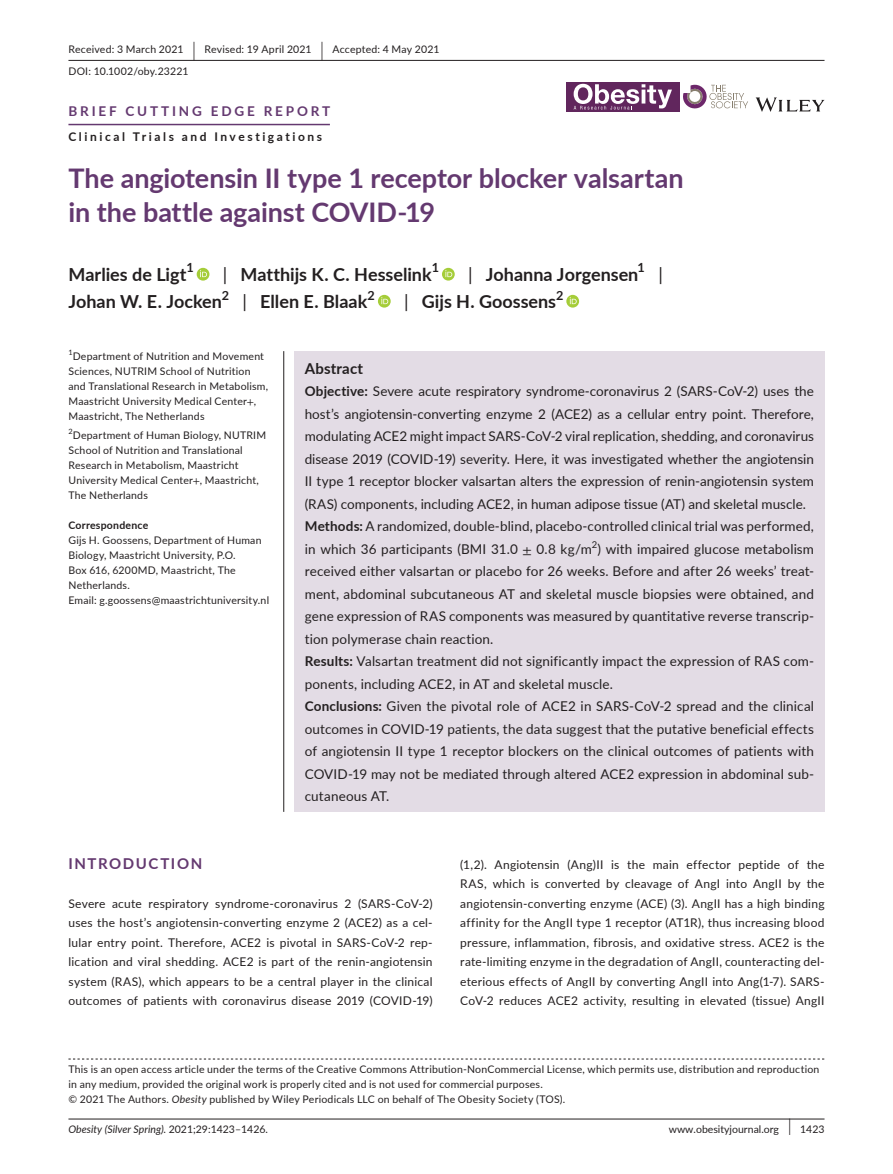
<style>
.page{position:relative;width:893px;height:1174px;background:#fff}
.page>*{position:absolute;margin:0;border:0;box-sizing:border-box;transform-origin:0 0}
.t1{font:700 27px/34.5px "Lato";letter-spacing:-.005em;color:#643970}
.t2{font:700 18px "Lato";color:#231f20}
.t3{font:18px "Lato";color:#231f20}
.t4{font:700 15px "Lato";letter-spacing:.105em;color:#643970}
.t5{font:700 15px "Lato";letter-spacing:.015em;color:#231f20}
.t6{font:13.5px/22.5px "Lato";letter-spacing:.005em;color:#231f20}
.t7{font:700 13.5px "Lato";letter-spacing:.21em;color:#643970}
.t8{font:700 12.6px "Lato";color:#231f20}
.t9{font:12px/19.5px "Lato";letter-spacing:.02em;color:#231f20;text-align:justify}
.t10{font:700 12px "Lato";letter-spacing:.215em;color:#231f20}
.t11{font:10.5px/15px "Lato";letter-spacing:.02em;color:#231f20}
.t12{font:italic 10.5px "Lato";color:#231f20}
.t13{font:10.5px "Lato";color:#231f20}
.t14{font:700 10.5px "Lato";letter-spacing:.02em;color:#231f20}
.t15{font:9.45px "Lato";color:#231f20}
.t16{font:7.35px "Lato";color:#231f20}
.s1{font-size:19.65px}
.s2{font-weight:400}
.s3{font-family:"STIX"}
.s4{font-weight:700}
.s5{font-style:italic}
.s6{font-style:normal}
.s7{font-size:17.4px}
</style>
<div class="page">
<hr style="left:68px;top:1118px;width:756px;height:1px;background:#231f20">
<svg style="left:756px;top:97px;width:68px;height:15px"></svg>
<div style="left:566px;top:82px;width:114px;height:30px;background:#61265d"></div>
<svg style="left:574px;top:84px;width:98px;height:26px"></svg>
<svg style="left:683px;top:85px;width:65px;height:24px"></svg>
<hr style="left:68px;top:60px;width:756px;height:1px;background:#231f20">
<hr style="left:68px;top:124px;width:262px;height:1px;background:#643970">
<div style="left:197px;top:268px;width:12px;height:12px;background:#a5cd39;border-radius:50%"></div>
<svg style="left:200px;top:270px;width:7px;height:7px"></svg>
<svg style="left:442px;top:268px;width:13px;height:12px"></svg>
<svg style="left:445px;top:270px;width:7px;height:7px"></svg>
<svg style="left:378px;top:295px;width:13px;height:12px"></svg>
<svg style="left:381px;top:297px;width:7px;height:7px"></svg>
<svg style="left:566px;top:295px;width:13px;height:12px"></svg>
<svg style="left:570px;top:297px;width:7px;height:7px"></svg>
<svg style="left:68px;top:1058px;width:756px;height:1px"></svg>
<div style="left:294px;top:351px;width:530px;height:461px;background:#e3dce5"></div>
<hr style="left:283px;top:351px;width:1px;height:461px;background:#231f20">
<p class="t11" style="left:68px;top:38px;width:373px;line-height:21.8px">Received: 3 March 2021 <span class="s1">|</span> Revised: 19 April 2021 <span class="s1">|</span> Accepted: 4 May 2021<br>DOI: 10.1002/oby.23221</p>
<p class="t7" style="left:68px;top:101px;width:263px">BRIEF CUTTING EDGE REPORT</p>
<p class="t10" style="left:68px;top:128px;width:255px">Clinical Trials and Investigations</p>
<h1 class="t1" style="left:68px;top:159px;width:617px">The angiotensin II type 1 receptor blocker valsartan in the battle against COVID-19</h1>
<h2 class="t2" style="left:68px;top:261px;width:120px">Marlies de Ligt</h2>
<p class="t8" style="left:186px;top:259px;width:9px">1</p>
<h2 class="t2" style="left:223px;top:261px;width:210px"><span class="s2">|</span> Matthijs K. C. Hesselink</h2>
<p class="t8" style="left:432px;top:259px;width:9px">1</p>
<h2 class="t2" style="left:468px;top:261px;width:172px"><span class="s2">|</span> Johanna Jorgensen</h2>
<p class="t8" style="left:638px;top:259px;width:9px">1</p>
<h2 class="t3" style="left:658px;top:261px;width:6px">|</h2>
<h2 class="t2" style="left:68px;top:288px;width:155px">Johan W. E. Jocken</h2>
<p class="t8" style="left:222px;top:286px;width:9px">2</p>
<h2 class="t2" style="left:243px;top:288px;width:126px"><span class="s2">|</span> Ellen E. Blaak</h2>
<p class="t8" style="left:368px;top:286px;width:9px">2</p>
<h2 class="t2" style="left:404px;top:288px;width:154px"><span class="s2">|</span> Gijs H. Goossens</h2>
<p class="t8" style="left:556px;top:286px;width:9px">2</p>
<p class="t16" style="left:68px;top:347px;width:6px">1</p>
<p class="t11" style="left:68px;top:348px;width:201px;text-indent:4px">Department of Nutrition and Movement Sciences, NUTRIM School of Nutrition and Translational Research in Metabolism, Maastricht University Medical Center<span class="s3">+</span>, Maastricht, The Netherlands</p>
<p class="t11" style="left:68px;top:427px;width:199px"><sup>2</sup>Department of Human Biology, NUTRIM School of Nutrition and Translational Research in Metabolism, Maastricht University Medical Center<span class="s3">+</span>, Maastricht, The Netherlands</p>
<p class="t14" style="left:68px;top:517px;width:81px">Correspondence</p>
<p class="t11" style="left:68px;top:532px;width:202px">Gijs H. Goossens, Department of Human Biology, Maastricht University, P.O.<br>Box 616, 6200MD, Maastricht, The Netherlands.<br>Email: g.goossens@maastrichtuniversity.nl</p>
<p class="t5" style="left:305px;top:357px;width:60px">Abstract</p>
<p class="t6" style="left:305px;top:379px;width:511px"><span class="s4">Objective:</span> Severe acute respiratory syndrome-coronavirus 2 (SARS-CoV-2) uses the host’s angiotensin-converting enzyme 2 (ACE2) as a cellular entry point. Therefore, modulating ACE2 might impact SARS-CoV-2 viral replication, shedding, and coronavirus disease 2019 (COVID-19) severity. Here, it was investigated whether the angiotensin II type 1 receptor blocker valsartan alters the expression of renin-angiotensin system (RAS) components, including ACE2, in human adipose tissue (AT) and skeletal muscle.<br><span class="s4">Methods:</span> A randomized, double-blind, placebo-controlled clinical trial was performed, in which 36 participants (BMI 31.0 <span class="s3">±</span> 0.8 kg/m ) with impaired glucose metabolism</p>
<p class="t15" style="left:592px;top:537px;width:7px">2</p>
<p class="t6" style="left:305px;top:559px;width:511px">received either valsartan or placebo for 26 weeks. Before and after 26 weeks’ treat&shy;ment, abdominal subcutaneous AT and skeletal muscle biopsies were obtained, and gene expression of RAS components was measured by quantitative reverse transcrip&shy;tion polymerase chain reaction.<br><span class="s4">Results:</span> Valsartan treatment did not significantly impact the expression of RAS com&shy;ponents, including ACE2, in AT and skeletal muscle.<br><span class="s4">Conclusions:</span> Given the pivotal role of ACE2 in SARS-CoV-2 spread and the clinical outcomes in COVID-19 patients, the data suggest that the putative beneficial effects of angiotensin II type 1 receptor blockers on the clinical outcomes of patients with COVID-19 may not be mediated through altered ACE2 expression in abdominal sub&shy;cutaneous AT.</p>
<p class="t4" style="left:68px;top:852px;width:135px">INTRODUCTION</p>
<p class="t9" style="left:68px;top:893px;width:366px">Severe acute respiratory syndrome-coronavirus 2 (SARS-CoV-2) uses the host’s angiotensin-converting enzyme 2 (ACE2) as a cel&shy;lular entry point. Therefore, ACE2 is pivotal in SARS-CoV-2 rep&shy;lication and viral shedding. ACE2 is part of the renin-angiotensin system (RAS), which appears to be a central player in the clinical outcomes of patients with coronavirus disease 2019 (COVID-19)</p>
<p class="t9" style="left:460px;top:854px;width:366px">(1,2). Angiotensin (Ang)II is the main effector peptide of the RAS, which is converted by cleavage of AngI into AngII by the angiotensin-converting enzyme (ACE) (3). AngII has a high binding affinity for the AngII type 1 receptor (AT1R), thus increasing blood pressure, inflammation, fibrosis, and oxidative stress. ACE2 is the rate-limiting enzyme in the degradation of AngII, counteracting del&shy;eterious effects of AngII by converting AngII into Ang(1-7). SARS-CoV-2 reduces ACE2 activity, resulting in elevated (tissue) AngII</p>
<p class="t11" style="left:68px;top:1061px;width:752px">This is an open access article under the terms of the Creative Commons Attribution-NonCommercial License, which permits use, distribution and reproduction in any medium, provided the original work is properly cited and is not used for commercial purposes.<br>© 2021 The Authors. <span class="s5">Obesity</span> published by Wiley Periodicals LLC on behalf of The Obesity Society (TOS).</p>
<p class="t12" style="left:68px;top:1121px;width:201px">Obesity (Silver Spring). <span class="s6">2021;29:1423–1426.</span></p>
<p class="t13" style="left:669px;top:1121px;width:157px">www.obesityjournal.org <span class="s7">|</span> 1423</p>
</div>
